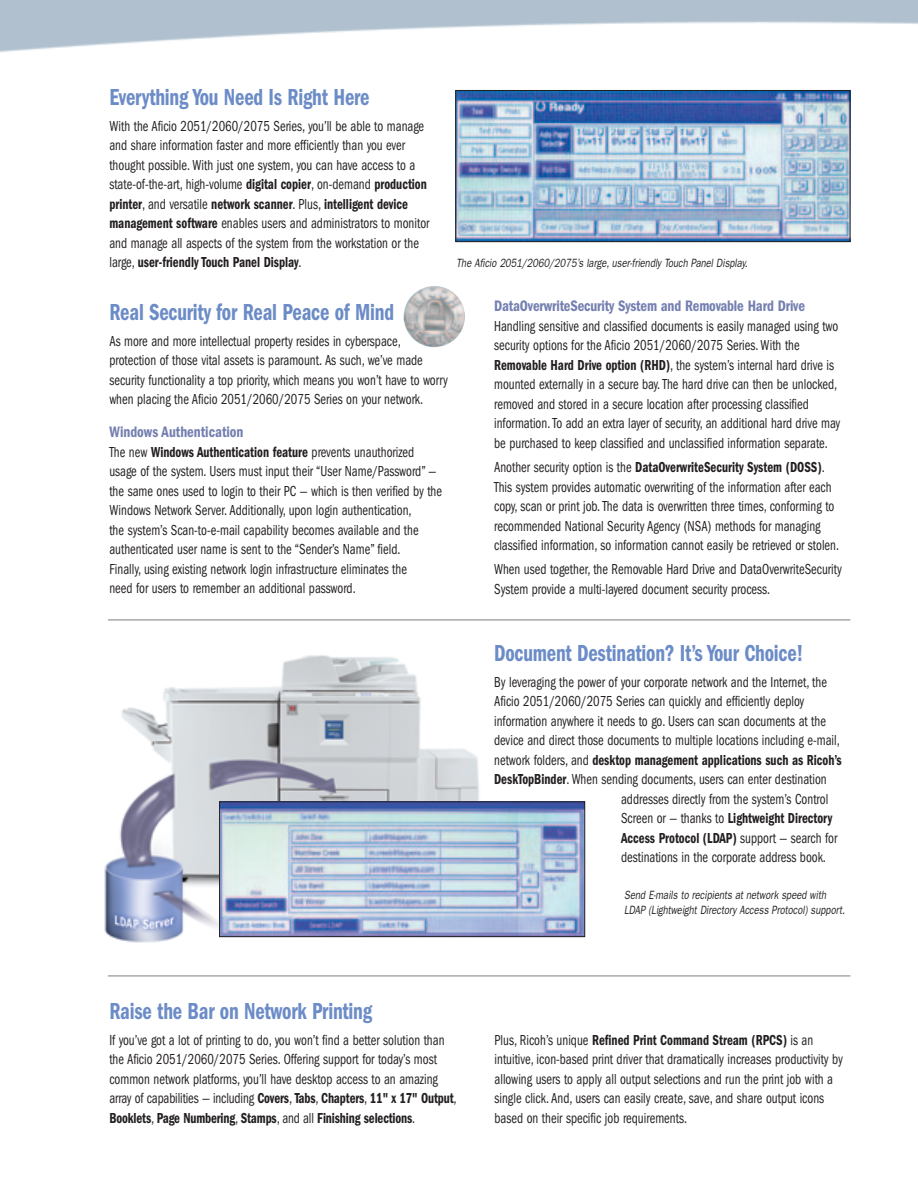
<style>
.page{position:relative;width:918px;height:1188px;background:#fff}
.page>*{position:absolute;margin:0;border:0;box-sizing:border-box;transform-origin:0 0}
.t1{font:600 condensed 24px "Franklin Gothic";letter-spacing:-.01em;color:#6c8cc7;scale:.85 1}
.t2{font:600 condensed 15.75px "Franklin Gothic";letter-spacing:-.01em;color:#747fb0;scale:.92 1}
.t3{font:condensed 15px/19.5px "Franklin Gothic";color:#231f20;scale:.85 1}
.t4{font:600 condensed 15px "Franklin Gothic";color:#231f20;scale:.85 1}
.t5{font:italic 12px/14.7px "Franklin Gothic";color:#231f20;scale:.78 1}
.s1{font-weight:600}
.s2{font-weight:400}
</style>
<div class="page">
<img style="left:0;top:0;width:918px;height:977px">
<hr style="left:108px;top:619px;width:742px;height:2px;background:#a7a9ac">
<hr style="left:108px;top:975px;width:742px;height:2px;background:#a7a9ac">
<img style="left:457px;top:92px;width:391px;height:148px">
<div style="left:455px;top:90px;width:395px;height:152px;border:1px solid #231f20"></div>
<img style="left:221px;top:803px;width:362px;height:132px">
<div style="left:219px;top:801px;width:366px;height:136px;border:1px solid #231f20"></div>
<img style="left:404px;top:286px;width:61px;height:61px;border-radius:50%">
<h1 class="t1" style="left:109px;top:89px;width:308px">Everything You Need Is Right Here</h1>
<p class="t3" style="left:109px;top:117px;width:378px">With the Aficio 2051/2060/2075 Series, you’ll be able to manage and share information faster and more efficiently than you ever thought possible. With just one system, you can have access to a state-of-the-art, high-volume <span class="s1">digital copier</span>, on-demand <span class="s1">production printer</span>, and versatile <span class="s1">network scanner</span>. Plus, <span class="s1">intelligent device management software</span> enables users and administrators to monitor and manage all aspects of the system from the workstation or the large, <span class="s1">user-friendly Touch Panel Display</span>.</p>
<h1 class="t1" style="left:109px;top:304px;width:336px">Real Security for Real Peace of Mind</h1>
<p class="t3" style="left:109px;top:332px;width:400px">As more and more intellectual property resides in cyberspace, protection of those vital assets is paramount. As such, we’ve made security functionality a top priority, which means you won’t have to worry when placing the Aficio 2051/2060/2075 Series on your network.</p>
<p class="t2" style="left:109px;top:426px;width:147px">Windows Authentication</p>
<p class="t3" style="left:109px;top:443px;width:393px">The new <span class="s1">Windows Authentication feature</span> prevents unauthorized usage of the system. Users must input their “User Name/Password” — the same ones used to login to their PC — which is then verified by the Windows Network Server. Additionally, upon login authentication,<br>the system’s Scan-to-e-mail capability becomes available and the authenticated user name is sent to the “Sender’s Name” field.<br>Finally, using existing network login infrastructure eliminates the<br>need for users to remember an additional password.</p>
<p class="t5" style="left:457px;top:257px;width:375px">The Aficio 2051/2060/2075’s large, user-friendly Touch Panel Display.</p>
<p class="t2" style="left:494px;top:300px;width:339px">DataOverwriteSecurity System and Removable Hard Drive</p>
<p class="t3" style="left:494px;top:317px;width:409px">Handling sensitive and classified documents is easily managed using two security options for the Aficio 2051/2060/2075 Series. With the <span class="s1">Removable Hard Drive option (RHD)</span>, the system’s internal hard drive is mounted externally in a secure bay. The hard drive can then be unlocked, removed and stored in a secure location after processing classified information. To add an extra layer of security, an additional hard drive may be purchased to keep classified and unclassified information separate.</p>
<p class="t3" style="left:494px;top:459px;width:407px">Another security option is the <span class="s1">DataOverwriteSecurity System (DOSS)</span>.<br>This system provides automatic overwriting of the information after each copy, scan or print job. The data is overwritten three times, conforming to recommended National Security Agency (NSA) methods for managing classified information, so information cannot easily be retrieved or stolen.</p>
<p class="t3" style="left:494px;top:561px;width:410px">When used together, the Removable Hard Drive and DataOverwriteSecurity<br>System provide a multi-layered document security process.</p>
<h1 class="t1" style="left:494px;top:645px;width:366px">Document Destination? It’s Your Choice!</h1>
<p class="t3" style="left:494px;top:673px;width:393px">By leveraging the power of your corporate network and the Internet, the</p>
<p class="t3" style="left:494px;top:693px;width:367px">Aficio 2051/2060/2075 Series can quickly and efficiently deploy</p>
<p class="t3" style="left:494px;top:712px;width:392px">information anywhere it needs to go. Users can scan documents at the</p>
<p class="t3" style="left:494px;top:732px;width:408px">device and direct those documents to multiple locations including e-mail,</p>
<p class="t4" style="left:494px;top:755px;width:410px"><span class="s2">network folders, and</span> desktop management applications such as Ricoh’s</p>
<p class="t3" style="left:494px;top:771px;width:393px"><span class="s1">DeskTopBinder</span>. When sending documents, users can enter destination</p>
<p class="t3" style="left:621px;top:790px;width:245px">addresses directly from the system’s Control</p>
<p class="t4" style="left:621px;top:813px;width:250px"><span class="s2">Screen or — thanks to</span> Lightweight Directory</p>
<p class="t4" style="left:621px;top:833px;width:256px">Access Protocol (LDAP) <span class="s2">support — search for</span></p>
<p class="t3" style="left:621px;top:849px;width:243px">destinations in the corporate address book.</p>
<p class="t5" style="left:624px;top:889px;width:284px">Send E-mails to recipients at network speed with<br>LDAP (Lightweight Directory Access Protocol) support.</p>
<h1 class="t1" style="left:109px;top:1003px;width:311px">Raise the Bar on Network Printing</h1>
<p class="t3" style="left:109px;top:1031px;width:410px">If you’ve got a lot of printing to do, you won’t find a better solution than the Aficio 2051/2060/2075 Series. Offering support for today’s most common network platforms, you’ll have desktop access to an amazing array of capabilities — including <span class="s1">Covers</span>, <span class="s1">Tabs</span>, <span class="s1">Chapters</span>, <span class="s1">11" x 17" Output</span>, <span class="s1">Booklets</span>, <span class="s1">Page Numbering</span>, <span class="s1">Stamps</span>, and all <span class="s1">Finishing selections</span>.</p>
<p class="t3" style="left:495px;top:1031px;width:411px">Plus, Ricoh’s unique <span class="s1">Refined Print Command Stream (RPCS)</span> is an intuitive, icon-based print driver that dramatically increases productivity by allowing users to apply all output selections and run the print job with a single click. And, users can easily create, save, and share output icons based on their specific job requirements.</p>
</div>
